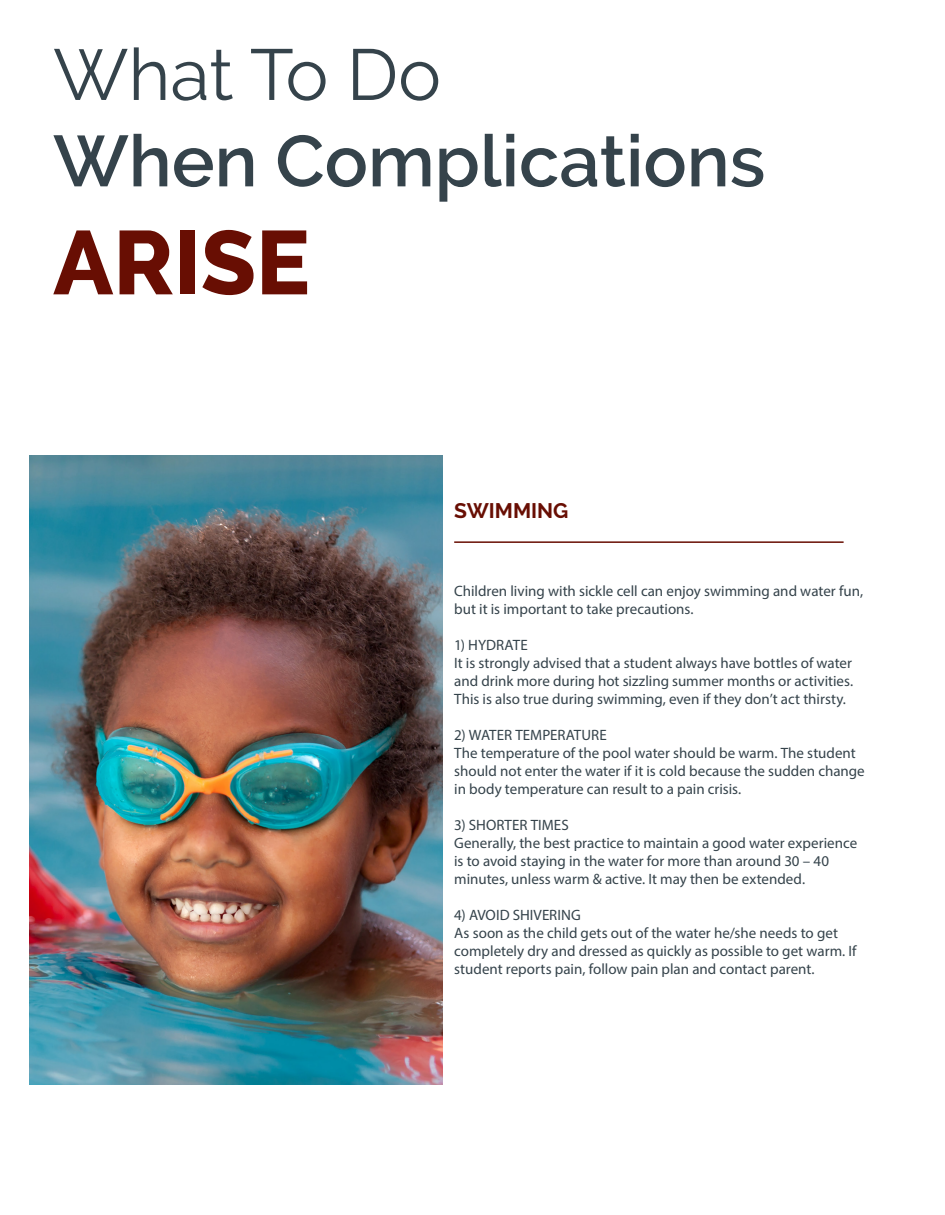
<style>
.page{position:relative;width:945px;height:1215px;background:#fff}
.page>*{position:absolute;margin:0;border:0;box-sizing:border-box;transform-origin:0 0}
.t1{font:800 90px "Raleway";color:#680e03}
.t2{font:600 72px "Raleway";color:#35434b}
.t3{font:72px "Raleway";color:#35434b}
.t4{font:700 21px "Raleway";color:#680e03}
.Paragraph_Style_1{font:15px/18px "Myriad Pro";color:#35434b}
</style>
<div class="page">
<img style="left:29px;top:456px;width:414px;height:628px">
<hr style="left:454px;top:541px;width:390px;height:2px;background:#680e03">
<p class="t3" style="left:53px;top:33px;width:389px">What To Do</p>
<p class="t2" style="left:53px;top:120px;width:714px">When Complications</p>
<p class="t1" style="left:53px;top:212px;width:258px">ARISE</p>
<p class="t4" style="left:454px;top:498px;width:116px">SWIMMING</p>
<p class="Paragraph_Style_1" style="left:454px;top:581px;width:410px">Children living with sickle cell can enjoy swimming and water fun, but it is important to take precautions.</p>
<p class="Paragraph_Style_1" style="left:454px;top:635px;width:75px">1) HYDRATE</p>
<p class="Paragraph_Style_1" style="left:454px;top:653px;width:401px;text-align:justify">It is strongly advised that a student always have bottles of water and drink more during hot sizzling summer months or activities.<br>This is also true during swimming, even if they don’t act thirsty.</p>
<p class="Paragraph_Style_1" style="left:454px;top:725px;width:154px">2) WATER TEMPERATURE</p>
<p class="Paragraph_Style_1" style="left:454px;top:743px;width:412px">The temperature of the pool water should be warm. The student should not enter the water if it is cold because the sudden change in body temperature can result to a pain crisis.</p>
<p class="Paragraph_Style_1" style="left:454px;top:815px;width:116px">3) SHORTER TIMES</p>
<p class="Paragraph_Style_1" style="left:454px;top:833px;width:404px">Generally, the best practice to maintain a good water experience is to avoid staying in the water for more than around 30 – 40 minutes, unless warm &amp; active. It may then be extended.</p>
<p class="Paragraph_Style_1" style="left:454px;top:905px;width:128px">4) AVOID SHIVERING</p>
<p class="Paragraph_Style_1" style="left:454px;top:923px;width:404px">As soon as the child gets out of the water he/she needs to get completely dry and dressed as quickly as possible to get warm. If student reports pain, follow pain plan and contact parent.</p>
</div>
